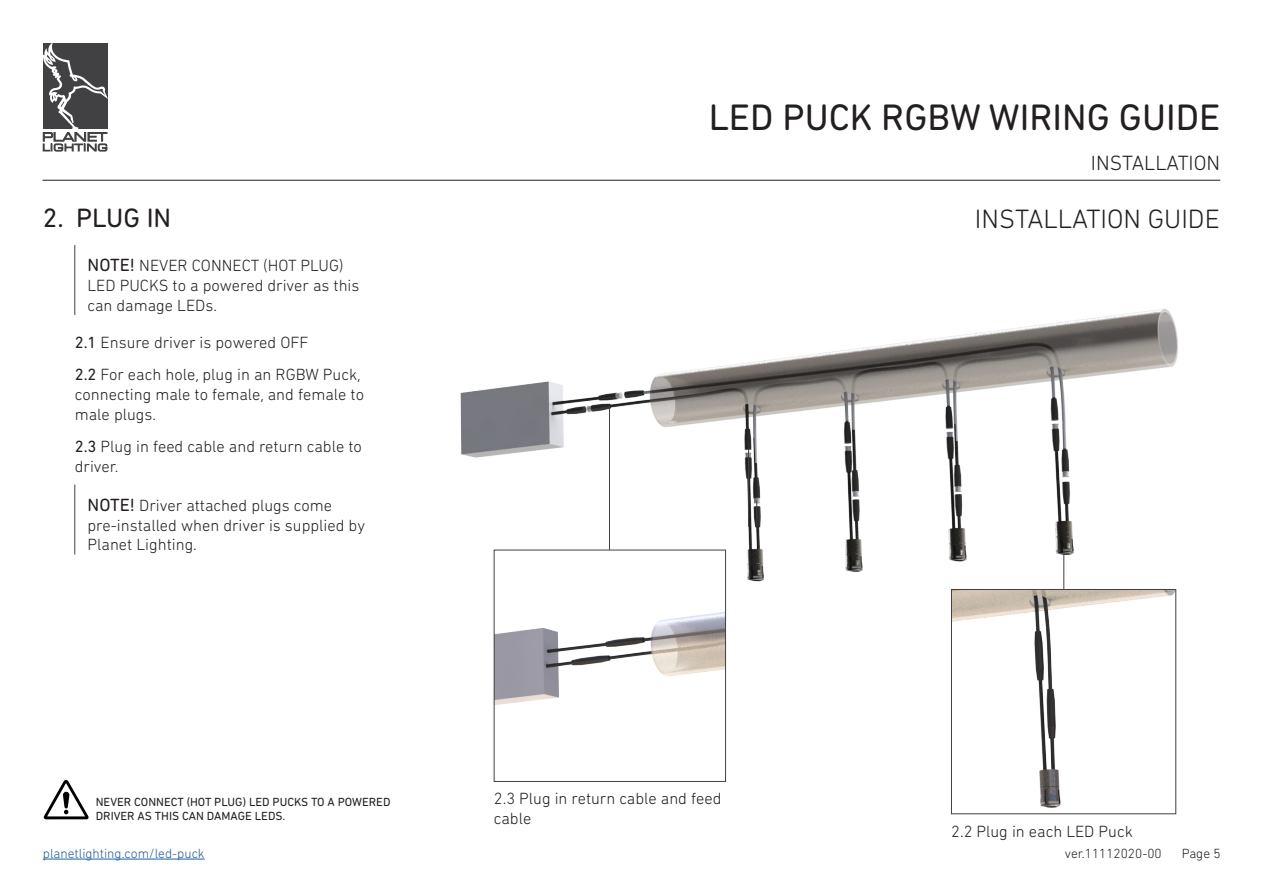
<style>
.page{position:relative;width:1263px;height:893px;background:#fff}
.page>*{position:absolute;margin:0;border:0;box-sizing:border-box;transform-origin:0 0}
.t1{font:37.5px "DIN Next Rounded LT Pro";color:#231f20}
.t2{font:300 27px "DIN Next Rounded LT Pro";color:#231f20}
.t3{font:27px "DIN Next Rounded LT Pro";color:#231f20}
.t4{font:300 21px "DIN Next Rounded LT Pro";color:#231f20}
.t5{font:300 16.5px/19.8px "DIN Next Rounded LT Pro";color:#231f20}
.t6{font:300 13.5px "DIN Next Rounded LT Pro";color:#215e9f}
.t7{font:300 13.5px "DIN Next Rounded LT Pro";color:#231f20}
.t8{font:12px/14.4px "DIN Next Rounded LT Pro";color:#231f20}
.s1{font-weight:400;font-size:18px}
.s2{font-weight:400}
</style>
<div class="page">
<hr style="left:43px;top:859px;width:162px;height:1px;background:#215e9f">
<svg style="left:43px;top:43px;width:65px;height:108px"></svg>
<img style="left:460px;top:309px;width:718px;height:302px">
<hr style="left:43px;top:180px;width:1177px;height:1px;background:#231f20">
<hr style="left:75px;top:245px;width:1px;height:70px;background:#414142">
<hr style="left:75px;top:484px;width:1px;height:70px;background:#414142">
<svg style="left:756px;top:500px;width:1px;height:27px"></svg>
<hr style="left:748px;top:449px;width:1px;height:78px;background:#414142">
<img style="left:953px;top:591px;width:221px;height:217px">
<div style="left:951px;top:589px;width:225px;height:225px;border:1px solid #414142"></div>
<hr style="left:609px;top:406px;width:1px;height:144px;background:#414142">
<hr style="left:1063px;top:548px;width:1px;height:41px;background:#414142">
<img style="left:496px;top:552px;width:228px;height:153px">
<div style="left:494px;top:550px;width:232px;height:232px;border:1px solid #414142"></div>
<svg style="left:44px;top:780px;width:45px;height:39px"></svg>
<h1 class="t1" style="left:709px;top:96px;width:513px">LED PUCK RGBW WIRING GUIDE</h1>
<h2 class="t3" style="left:43px;top:202px;width:130px">2. PLUG IN</h2>
<p class="t5" style="left:88px;top:256px;width:273px"><span class="s1">NOTE!</span> NEVER CONNECT (HOT PLUG)<br>LED PUCKS to a powered driver as this can damage LEDs.</p>
<p class="t5" style="left:75px;top:326px;width:287px;line-height:32.5px"><span class="s2">2.1</span> Ensure driver is powered OFF<br><span class="s2">2.2</span> For each hole, plug in an RGBW Puck,</p>
<p class="t5" style="left:75px;top:384px;width:291px">connecting male to female, and female to male plugs.</p>
<p class="t5" style="left:75px;top:437px;width:289px"><span class="s2">2.3</span> Plug in feed cable and return cable to driver.</p>
<p class="t5" style="left:88px;top:495px;width:279px"><span class="s1">NOTE!</span> Driver attached plugs come pre-installed when driver is supplied by<br>Planet Lighting.</p>
<p class="t8" style="left:96px;top:794px;width:296px">NEVER CONNECT (HOT PLUG) LED PUCKS TO A POWERED<br>DRIVER AS THIS CAN DAMAGE LEDS.</p>
<p class="t5" style="left:494px;top:789px;width:229px">2.3 Plug in return cable and feed cable</p>
<p class="t4" style="left:1091px;top:151px;width:131px">INSTALLATION</p>
<h2 class="t2" style="left:975px;top:204px;width:246px">INSTALLATION GUIDE</h2>
<p class="t5" style="left:951px;top:821px;width:183px">2.2 Plug in each LED Puck</p>
<p class="t6" style="left:43px;top:845px;width:163px">planetlighting.com/led-puck</p>
<p class="t7" style="left:1065px;top:845px;width:98px">ver.11112020-00</p>
<p class="t7" style="left:1182px;top:845px;width:40px">Page 5</p>
</div>
